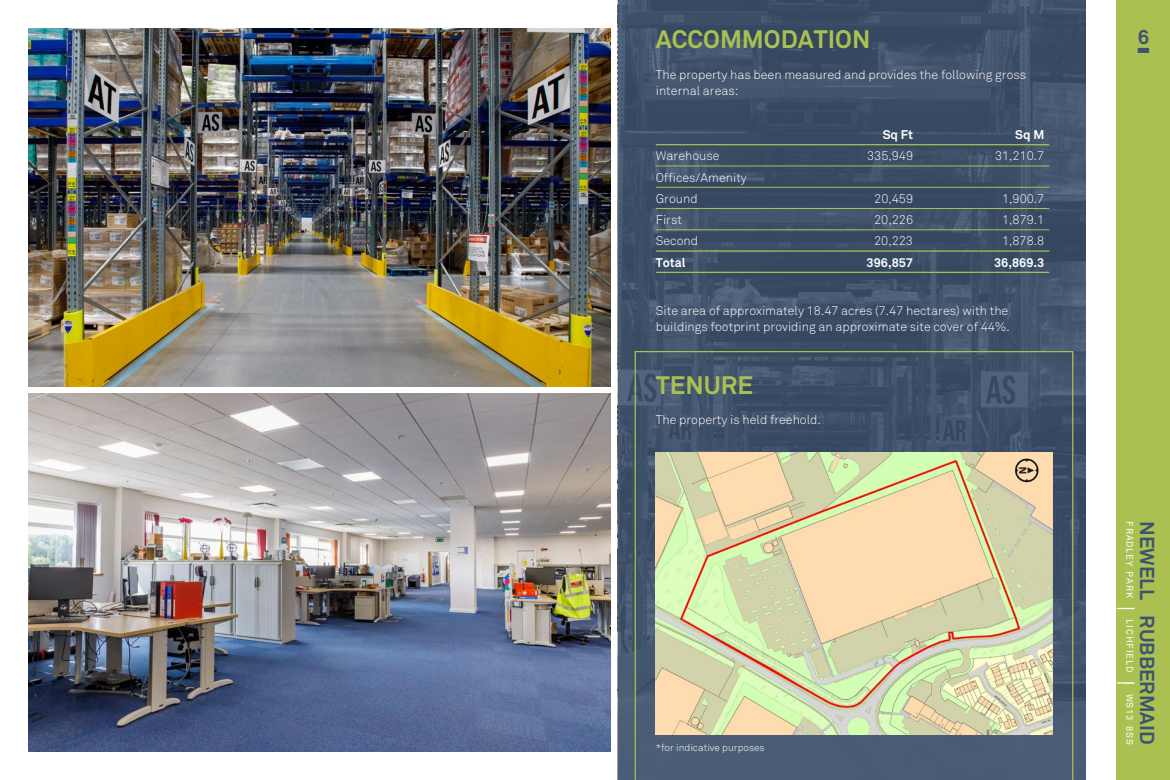
<style>
.page{position:relative;width:1170px;height:780px;background:#fff}
.page>*{position:absolute;margin:0;border:0;box-sizing:border-box;transform-origin:0 0}
.t1{font:700 25px "Akkurat";color:#aac151}
.t2{font:700 20px "Akkurat";color:#3f5371}
.t3{font:300 12.5px/16.2px "Akkurat";color:#fff}
.t4{font:700 12.5px "Akkurat";color:#fff}
.t5{font:300 10px "Akkurat";color:#fff}
.t6{font:9.38px "Akkurat";letter-spacing:.09em;color:#fff}
</style>
<div class="page">
<div style="left:1116px;top:0;width:53px;height:780px;background:#aac151"></div>
<svg style="left:1116px;top:682px;width:18px;height:1px"></svg>
<svg style="left:1116px;top:607px;width:18px;height:2px"></svg>
<div style="left:1137px;top:48px;width:11px;height:5px;background:#3f5371"></div>
<svg style="left:617px;top:0;width:468px;height:780px;background:#3f5068"></svg>
<hr style="left:655px;top:144px;width:131px;height:1px;background:#aac151">
<hr style="left:786px;top:144px;width:132px;height:1px;background:#aac151">
<hr style="left:918px;top:144px;width:131px;height:1px;background:#aac151">
<hr style="left:655px;top:166px;width:131px;height:1px;background:#aac151">
<hr style="left:786px;top:166px;width:132px;height:1px;background:#aac151">
<hr style="left:918px;top:166px;width:131px;height:1px;background:#aac151">
<hr style="left:655px;top:187px;width:131px;height:1px;background:#aac151">
<hr style="left:786px;top:187px;width:132px;height:1px;background:#aac151">
<hr style="left:918px;top:187px;width:131px;height:1px;background:#aac151">
<hr style="left:655px;top:208px;width:131px;height:1px;background:#aac151">
<hr style="left:786px;top:208px;width:132px;height:1px;background:#aac151">
<hr style="left:918px;top:208px;width:131px;height:1px;background:#aac151">
<hr style="left:655px;top:229px;width:131px;height:1px;background:#aac151">
<hr style="left:786px;top:229px;width:132px;height:1px;background:#aac151">
<hr style="left:918px;top:229px;width:131px;height:1px;background:#aac151">
<hr style="left:655px;top:250px;width:131px;height:2px;background:#aac151">
<hr style="left:655px;top:272px;width:131px;height:1px;background:#aac151">
<hr style="left:786px;top:250px;width:132px;height:2px;background:#aac151">
<hr style="left:918px;top:250px;width:131px;height:2px;background:#aac151">
<hr style="left:786px;top:272px;width:132px;height:1px;background:#aac151">
<hr style="left:918px;top:272px;width:131px;height:1px;background:#aac151">
<img style="left:28px;top:28px;width:582px;height:358px">
<img style="left:28px;top:393px;width:582px;height:358px">
<svg style="left:634px;top:351px;width:439px;height:429px;background:#46576d"></svg>
<img style="left:655px;top:452px;width:397px;height:282px">
<h1 class="t1" style="left:655px;top:24px;width:216px">ACCOMMODATION</h1>
<h2 class="t2" style="left:1137px;top:25px;width:13px">6</h2>
<p class="t3" style="left:655px;top:67px;width:372px">The property has been measured and provides the following gross internal areas:</p>
<p class="t4" style="left:882px;top:127px;width:32px">Sq Ft</p>
<p class="t4" style="left:1015px;top:127px;width:31px">Sq M</p>
<p class="t3" style="left:655px;top:148px;width:65px">Warehouse</p>
<p class="t3" style="left:867px;top:148px;width:47px">335,949</p>
<p class="t3" style="left:994px;top:148px;width:51px">31,210.7</p>
<p class="t3" style="left:655px;top:167px;width:93px;line-height:21.2px">Offices/Amenity<br>Ground</p>
<p class="t3" style="left:874px;top:191px;width:40px">20,459</p>
<p class="t3" style="left:1002px;top:191px;width:44px">1,900.7</p>
<p class="t3" style="left:655px;top:212px;width:28px">First</p>
<p class="t3" style="left:874px;top:212px;width:40px">20,226</p>
<p class="t3" style="left:1001px;top:212px;width:44px">1,879.1</p>
<p class="t3" style="left:655px;top:233px;width:44px">Second</p>
<p class="t3" style="left:874px;top:233px;width:40px">20,223</p>
<p class="t3" style="left:1001px;top:233px;width:44px">1,878.8</p>
<p class="t4" style="left:655px;top:254px;width:31px">Total</p>
<p class="t4" style="left:866px;top:254px;width:48px">396,857</p>
<p class="t4" style="left:994px;top:254px;width:52px">36,869.3</p>
<p class="t3" style="left:655px;top:302px;width:355px">Site area of approximately 18.47 acres (7.47 hectares) with the buildings footprint providing an approximate site cover of 44%.</p>
<h1 class="t1" style="left:655px;top:369px;width:99px">TENURE</h1>
<p class="t3" style="left:655px;top:412px;width:167px">The property is held freehold.</p>
<p class="t5" style="left:655px;top:741px;width:110px">*for indicative purposes</p>
<p class="t6" style="left:1134px;top:521px;width:225px;rotate:90deg">FRADLEY PARK | LICHFIELD | WS13 8SS</p>
<h2 class="t2" style="left:1159px;top:521px;width:225px;rotate:90deg">NEWELL RUBBERMAID</h2>
</div>
